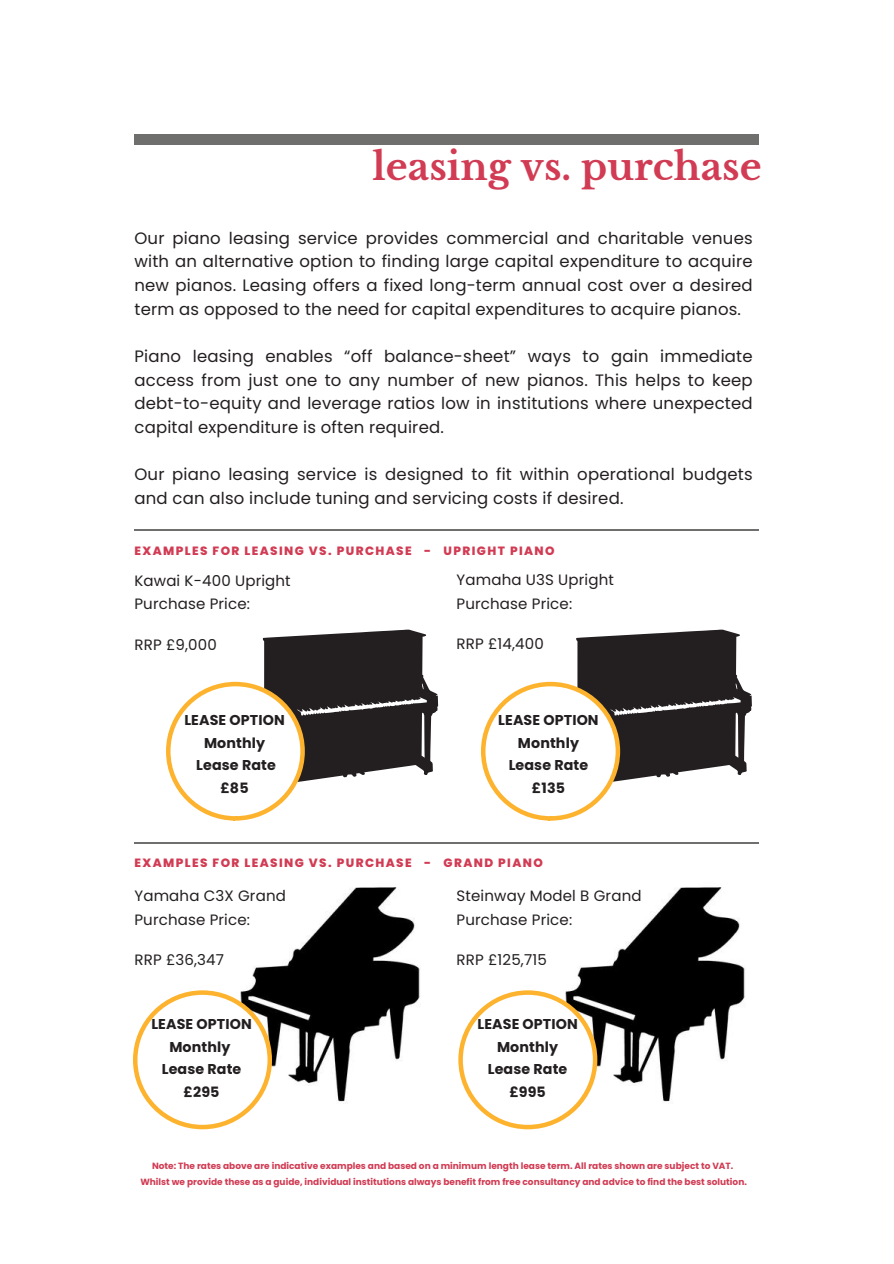
<style>
.page{position:relative;width:894px;height:1264px;background:#fff}
.page>*{position:absolute;margin:0;border:0;box-sizing:border-box;transform-origin:0 0}
.t1{font:700 37.5px "Libre Baskerville";color:#d13b53}
.t2{font:16.5px/23.7px "Poppins";letter-spacing:.01em;color:#231f20;text-align:justify}
.t3{font:15px/23.7px "Poppins";letter-spacing:.01em;color:#231f20}
.t4{font:700 14.25px/22.5px "Poppins";letter-spacing:.01em;color:#231f20;text-align:center}
.t5{font:800 12px "Poppins";letter-spacing:.115em;color:#d13b53}
.t6{font:700 9px/15.8px "Poppins";color:#d13b53;text-align:center}
</style>
<div class="page">
<img style="left:249px;top:887px;width:171px;height:215px">
<img style="left:574px;top:887px;width:171px;height:215px">
<svg style="left:133px;top:990px;width:139px;height:139px"></svg>
<svg style="left:263px;top:629px;width:175px;height:167px"></svg>
<div style="left:168px;top:684px;width:134px;height:134px;background:#fff;border-radius:50%"></div>
<div style="left:166px;top:682px;width:139px;height:138px;border:4px solid #fdb32e;border-radius:50%"></div>
<div style="left:134px;top:134px;width:624px;height:11px;background:#6f6f6e"></div>
<hr style="left:134px;top:842px;width:624px;height:1px;background:#6f6f6e">
<hr style="left:134px;top:529px;width:624px;height:1px;background:#6f6f6e">
<svg style="left:458px;top:990px;width:139px;height:139px"></svg>
<svg style="left:576px;top:629px;width:175px;height:167px"></svg>
<div style="left:483px;top:684px;width:134px;height:134px;background:#fff;border-radius:50%"></div>
<div style="left:481px;top:682px;width:139px;height:138px;border:4px solid #fdb32e;border-radius:50%"></div>
<h1 class="t1" style="left:372px;top:143px;width:390px">leasing vs. purchase</h1>
<p class="t2" style="left:134px;top:226px;width:619px">Our piano leasing service provides commercial and charitable venues with an alternative option to finding large capital expenditure to acquire new pianos. Leasing offers a fixed long-term annual cost over a desired term as opposed to the need for capital expenditures to acquire pianos.</p>
<p class="t2" style="left:134px;top:344px;width:619px">Piano leasing enables “off balance-sheet” ways to gain immediate access from just one to any number of new pianos. This helps to keep debt-to-equity and leverage ratios low in institutions where unexpected capital expenditure is often required.</p>
<p class="t2" style="left:134px;top:462px;width:619px">Our piano leasing service is designed to fit within operational budgets and can also include tuning and servicing costs if desired.</p>
<p class="t5" style="left:134px;top:542px;width:421px">EXAMPLES FOR LEASING VS. PURCHASE - UPRIGHT PIANO</p>
<p class="t3" style="left:134px;top:568px;width:158px">Kawai K-400 Upright<br>Purchase Price:</p>
<p class="t3" style="left:134px;top:632px;width:84px">RRP £9,000</p>
<p class="t4" style="left:184px;top:709px;width:102px">LEASE OPTION<br>Monthly<br>Lease Rate £85</p>
<p class="t3" style="left:456px;top:568px;width:159px">Yamaha U3S Upright<br>Purchase Price:</p>
<p class="t3" style="left:456px;top:632px;width:89px">RRP £14,400</p>
<p class="t4" style="left:498px;top:709px;width:102px">LEASE OPTION<br>Monthly<br>Lease Rate £135</p>
<p class="t5" style="left:134px;top:854px;width:410px">EXAMPLES FOR LEASING VS. PURCHASE - GRAND PIANO</p>
<p class="t3" style="left:134px;top:884px;width:153px">Yamaha C3X Grand<br>Purchase Price:</p>
<p class="t3" style="left:134px;top:948px;width:91px">RRP £36,347</p>
<p class="t3" style="left:456px;top:884px;width:186px">Steinway Model B Grand<br>Purchase Price:</p>
<p class="t3" style="left:456px;top:948px;width:92px">RRP £125,715</p>
<p class="t4" style="left:151px;top:1013px;width:102px">LEASE OPTION<br>Monthly<br>Lease Rate £295</p>
<p class="t4" style="left:477px;top:1013px;width:102px">LEASE OPTION<br>Monthly<br>Lease Rate £995</p>
<p class="t6" style="left:140px;top:1157px;width:608px">Note: The rates above are indicative examples and based on a minimum length lease term. All rates shown are subject to VAT.<br>Whilst we provide these as a guide, individual institutions always benefit from free consultancy and advice to find the best solution.</p>
</div>
